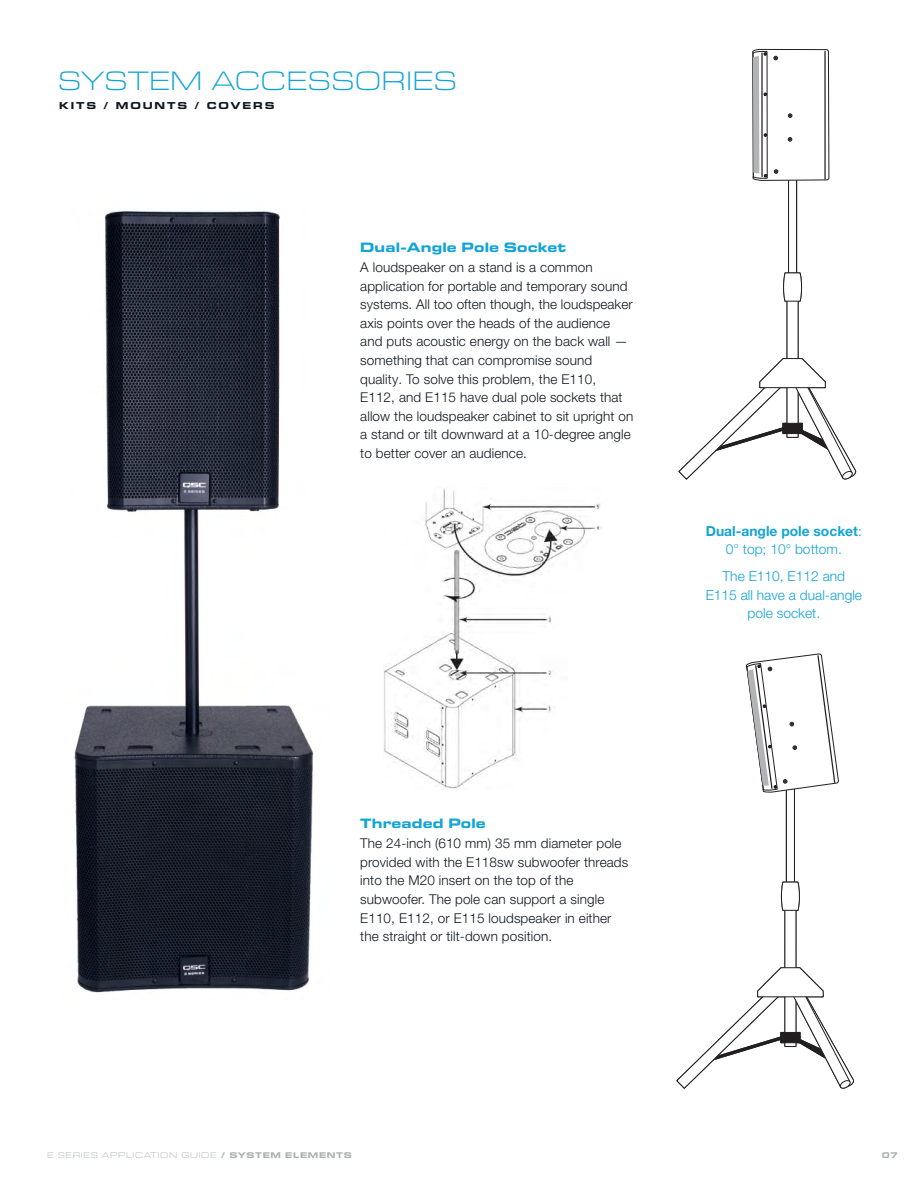
<style>
.page{position:relative;width:918px;height:1188px;background:#fff}
.page>*{position:absolute;margin:0;border:0;box-sizing:border-box;transform-origin:0 0}
.t1{font:300 expanded 27.15px "Eurostile Next LT Pro";letter-spacing:.005em;color:#13a4d5}
.t2{font:300 13.8px/18.3px "Helvetica Neue LT Pro";color:#13a4d5;text-align:center}
.t3{font:700 13.8px/18.3px "Helvetica Neue LT Pro";color:#13a4d5;text-align:center}
.t4{font:700 expanded 13.8px "Eurostile Next LT Pro";letter-spacing:.01em;color:#13a4d5}
.t5{font:300 13.5px/18.6px "Helvetica Neue LT Pro";letter-spacing:.01em;color:#11161f}
.t6{font:700 expanded 10.2px "Eurostile Next LT Pro";letter-spacing:.18em;color:#11161f}
.t7{font:300 expanded 8.4px "Eurostile Next LT Pro";letter-spacing:.08em;color:#acafb0}
.t8{font:700 expanded 8.4px "Eurostile Next LT Pro";color:#acafb0}
.s1{font-weight:300}
.s2{font-weight:700}
</style>
<div class="page">
<img style="left:384px;top:489px;width:218px;height:300px">
<img style="left:74px;top:211px;width:239px;height:782px">
<div style="left:788px;top:179px;width:9px;height:129px;border:1px solid #231f20"></div>
<div style="left:787px;top:283px;width:11px;height:154px;background:#fff"></div>
<svg style="left:783px;top:273px;width:19px;height:28px"></svg>
<svg style="left:679px;top:358px;width:177px;height:121px"></svg>
<svg style="left:753px;top:49px;width:76px;height:132px"></svg>
<div style="left:786px;top:789px;width:9px;height:128px;border:1px solid #231f20"></div>
<div style="left:785px;top:892px;width:11px;height:155px;background:#fff"></div>
<svg style="left:781px;top:882px;width:19px;height:29px"></svg>
<svg style="left:677px;top:968px;width:177px;height:121px"></svg>
<svg style="left:746px;top:654px;width:93px;height:138px"></svg>
<h1 class="t1" style="left:58px;top:66px;width:401px">SYSTEM ACCESSORIES</h1>
<p class="t6" style="left:59px;top:100px;width:217px">KITS / MOUNTS / COVERS</p>
<p class="t4" style="left:360px;top:239px;width:207px">Dual-Angle Pole Socket</p>
<p class="t5" style="left:360px;top:258px;width:275px">A loudspeaker on a stand is a common application for portable and temporary sound systems. All too often though, the loudspeaker axis points over the heads of the audience and puts acoustic energy on the back wall — something that can compromise sound quality. To solve this problem, the E110, E112, and E115 have dual pole sockets that allow the loudspeaker cabinet to sit upright on a stand or tilt downward at a 10-degree angle to better cover an audience.</p>
<p class="t3" style="left:706px;top:522px;width:158px">Dual-angle pole socket<span class="s1">:<br>0° top; 10° bottom.</span></p>
<p class="t2" style="left:706px;top:567px;width:158px">The E110, E112 and<br>E115 all have a dual-angle pole socket.</p>
<p class="t4" style="left:360px;top:816px;width:127px">Threaded Pole</p>
<p class="t5" style="left:360px;top:834px;width:270px">The 24-inch (610 mm) 35 mm diameter pole provided with the E118sw subwoofer threads into the M20 insert on the top of the subwoofer. The pole can support a single E110, E112, or E115 loudspeaker in either the straight or tilt-down position.</p>
<p class="t7" style="left:47px;top:1151px;width:306px">E SERIES APPLICATION GUIDE <span class="s2">/ SYSTEM ELEMENTS</span></p>
<p class="t8" style="left:882px;top:1151px;width:17px">07</p>
</div>
